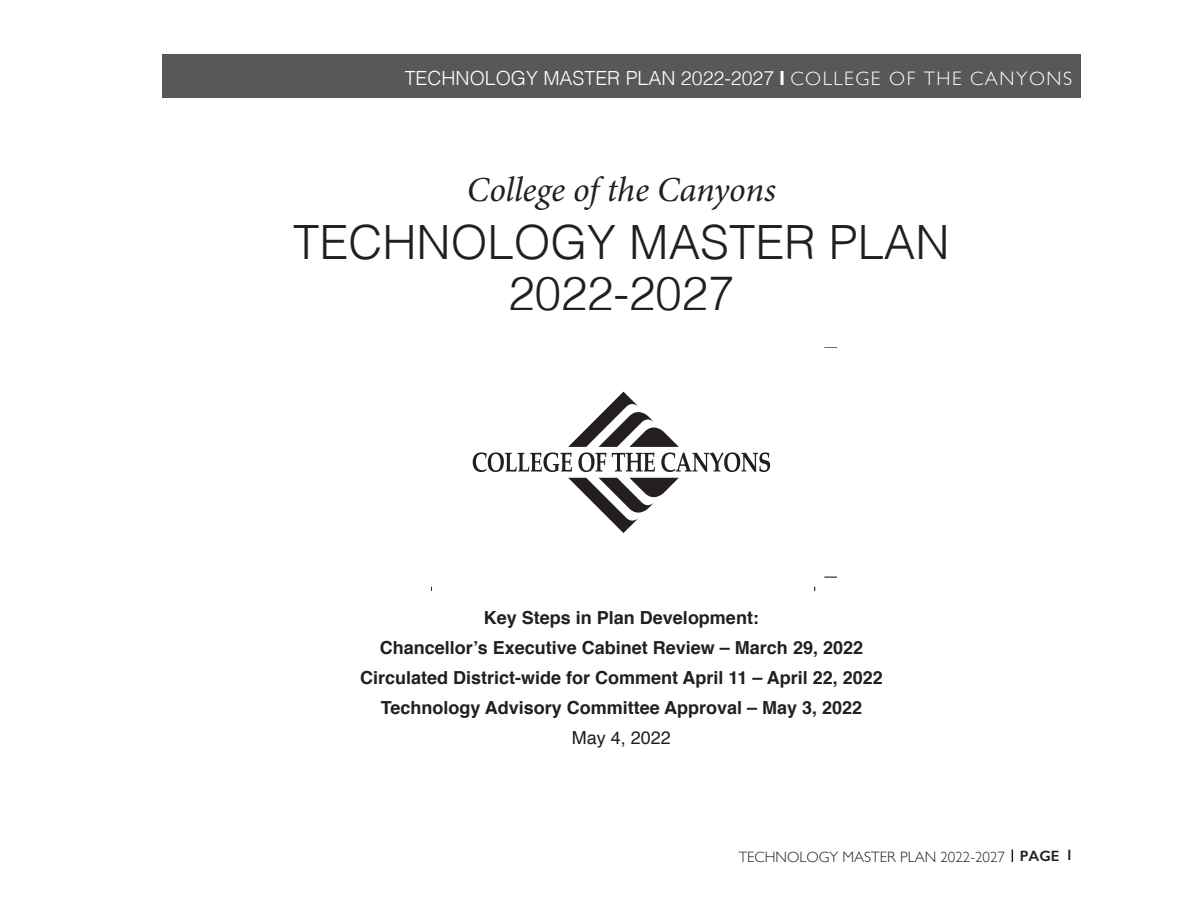
<style>
.page{position:relative;width:1188px;height:918px;background:#fff}
.page>*{position:absolute;margin:0;border:0;box-sizing:border-box;transform-origin:0 0}
.t1{font:300 47.25px/51.3px "Helvetica";color:#231f20;text-align:center}
.t2{font:italic 35.1px "Minion Pro";letter-spacing:-.005em;color:#231f20}
.t3{font:300 19.5px "Helvetica";color:#fff}
.t4{font:700 18px "Helvetica";color:#231f20}
.t5{font:18px "Helvetica";color:#231f20}
.t6{font:300 15px "Gill Sans";color:#231f20}
.s1{font-weight:700}
.s2{font-family:"Gill Sans"}
.s3{font-weight:600}
</style>
<div class="page">
<div style="left:163px;top:54px;width:918px;height:44px;background:#57585a"></div>
<svg style="left:1012px;top:849px;width:1px;height:13px"></svg>
<svg style="left:568px;top:478px;width:111px;height:55px"></svg>
<svg style="left:473px;top:392px;width:297px;height:80px"></svg>
<svg style="left:824px;top:347px;width:12px;height:1px"></svg>
<svg style="left:824px;top:577px;width:12px;height:1px"></svg>
<p class="t3" style="left:405px;top:61px;width:669px">TECHNOLOGY MASTER PLAN 2022-2027 <span class="s1">I</span> <span class="s2">COLLEGE OF THE CANYONS</span></p>
<p class="t2" style="left:467px;top:166px;width:310px">College of the Canyons</p>
<p class="t1" style="left:293px;top:213px;width:658px">TECHNOLOGY MASTER PLAN<br>2022-2027</p>
<p class="t4" style="left:484px;top:603px;width:277px">Key Steps in Plan Development:</p>
<p class="t4" style="left:380px;top:633px;width:485px">Chancellor’s Executive Cabinet Review – March 29, 2022</p>
<p class="t4" style="left:360px;top:663px;width:524px">Circulated District-wide for Comment April 11 – April 22, 2022</p>
<p class="t4" style="left:381px;top:693px;width:483px">Technology Advisory Committee Approval – May 3, 2022</p>
<p class="t5" style="left:572px;top:724px;width:101px">May 4, 2022</p>
<p class="t6" style="left:739px;top:845px;width:336px">TECHNOLOGY MASTER PLAN 2022-2027 <span class="s3">PAGE 1</span></p>
</div>
